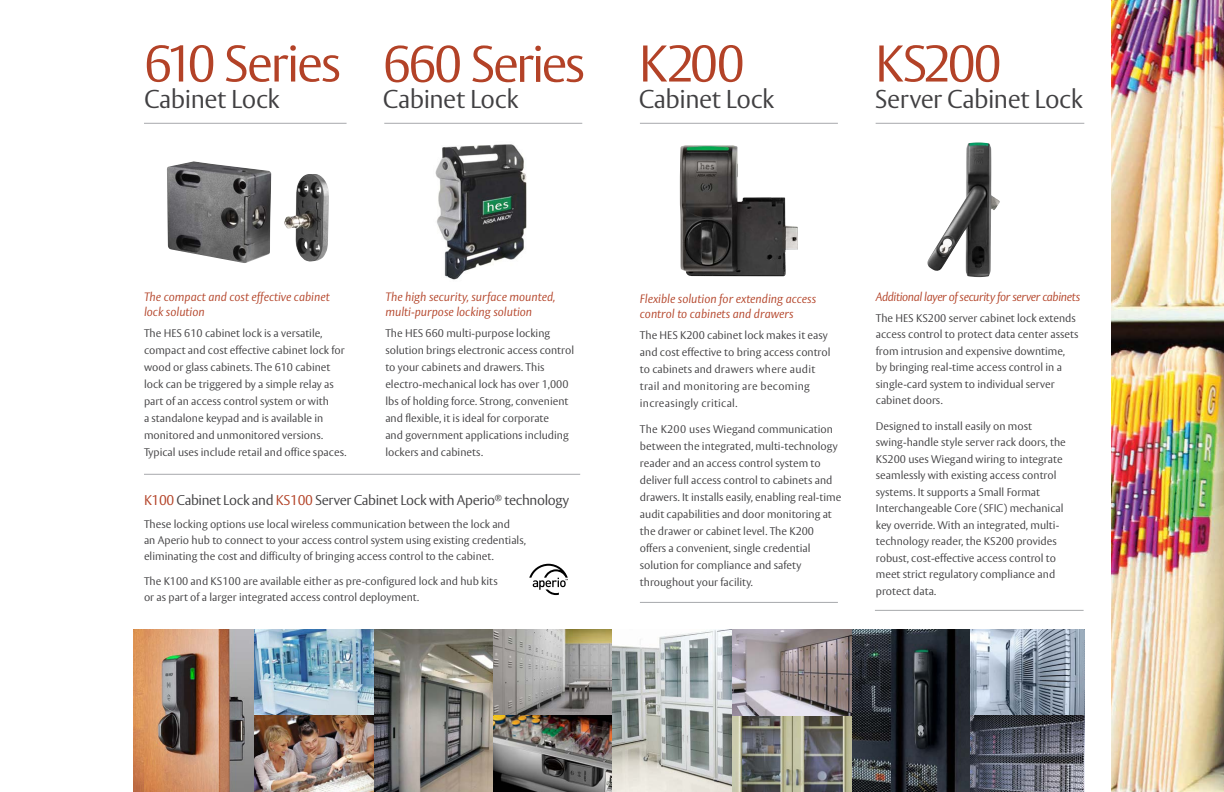
<style>
.page{position:relative;width:1224px;height:792px;background:#fff}
.page>*{position:absolute;margin:0;border:0;box-sizing:border-box;transform-origin:0 0}
.t1{font:300 51px "ASSA Vesta";letter-spacing:-.05em;color:#b34227}
.t2{font:300 25.6px "ASSA Vesta";letter-spacing:-.02em;color:#414042}
.t3{font:300 14px "ASSA Vesta";letter-spacing:-.025em;color:#414042}
.t4{font:italic 300 12px/15px "ASSA Vesta";color:#b34227}
.t5{font:italic 300 12px "ASSA Vesta";letter-spacing:-.035em;color:#b34227}
.t6{font:300 11px/17px "ASSA Vesta";color:#414042}
.s1{color:#b34227}
</style>
<div class="page">
<img style="left:1112px;top:0;width:112px;height:792px">
<img style="left:612px;top:630px;width:120px;height:162px">
<img style="left:852px;top:630px;width:119px;height:162px">
<img style="left:732px;top:716px;width:120px;height:76px">
<svg style="left:971px;top:630px;width:113px;height:85px;background:#97a5b4"></svg>
<svg style="left:732px;top:630px;width:120px;height:86px;background:#9f969a"></svg>
<svg style="left:971px;top:715px;width:113px;height:77px;background:#585b67"></svg>
<hr style="left:640px;top:123px;width:198px;height:1px;background:#a7a9ac">
<hr style="left:640px;top:602px;width:198px;height:1px;background:#a7a9ac">
<img style="left:680px;top:145px;width:118px;height:131px">
<hr style="left:876px;top:123px;width:208px;height:1px;background:#a7a9ac">
<hr style="left:875px;top:610px;width:209px;height:1px;background:#a7a9ac">
<img style="left:927px;top:142px;width:73px;height:135px">
<img style="left:134px;top:630px;width:240px;height:162px">
<svg style="left:374px;top:630px;width:120px;height:162px;background:#837f79"></svg>
<img style="left:254px;top:630px;width:119px;height:85px">
<svg style="left:494px;top:630px;width:118px;height:85px;background:#a09e98"></svg>
<img style="left:254px;top:715px;width:119px;height:77px">
<img style="left:494px;top:715px;width:118px;height:77px">
<hr style="left:144px;top:123px;width:203px;height:1px;background:#a7a9ac">
<img style="left:167px;top:161px;width:162px;height:102px">
<hr style="left:384px;top:123px;width:198px;height:1px;background:#a7a9ac">
<img style="left:435px;top:144px;width:92px;height:136px">
<hr style="left:144px;top:474px;width:436px;height:1px;background:#a7a9ac">
<svg style="left:529px;top:564px;width:39px;height:31px"></svg>
<h1 class="t1" style="left:144px;top:33px;width:199px">610 Series</h1>
<h2 class="t2" style="left:144px;top:83px;width:137px">Cabinet Lock</h2>
<h1 class="t1" style="left:383px;top:33px;width:204px">660 Series</h1>
<h2 class="t2" style="left:383px;top:84px;width:137px">Cabinet Lock</h2>
<h1 class="t1" style="left:639px;top:33px;width:108px">K200</h1>
<h2 class="t2" style="left:639px;top:83px;width:137px">Cabinet Lock</h2>
<h1 class="t1" style="left:875px;top:33px;width:128px">KS200</h1>
<h2 class="t2" style="left:875px;top:83px;width:209px">Server Cabinet Lock</h2>
<p class="t4" style="left:144px;top:290px;width:187px">The compact and cost effective cabinet lock solution</p>
<p class="t6" style="left:144px;top:326px;width:204px">The HES 610 cabinet lock is a versatile, compact and cost effective cabinet lock for wood or glass cabinets. The 610 cabinet lock can be triggered by a simple relay as part of an access control system or with<br>a standalone keypad and is available in monitored and unmonitored versions.<br>Typical uses include retail and office spaces.</p>
<p class="t4" style="left:385px;top:290px;width:172px">The high security, surface mounted, multi-purpose locking solution</p>
<p class="t6" style="left:385px;top:326px;width:190px">The HES 660 multi-purpose locking solution brings electronic access control to your cabinets and drawers. This electro-mechanical lock has over 1,000 lbs of holding force. Strong, convenient and flexible, it is ideal for corporate<br>and government applications including lockers and cabinets.</p>
<p class="t3" style="left:144px;top:492px;width:427px"><span class="s1">K100</span> Cabinet Lock and <span class="s1">KS100</span> Server Cabinet Lock with Aperio<sup>®</sup> technology</p>
<p class="t6" style="left:144px;top:517px;width:384px;line-height:16px">These locking options use local wireless communication between the lock and<br>an Aperio hub to connect to your access control system using existing credentials, eliminating the cost and difficulty of bringing access control to the cabinet.</p>
<p class="t6" style="left:144px;top:574px;width:355px;line-height:16px">The K100 and KS100 are available either as pre-configured lock and hub kits or as part of a larger integrated access control deployment.</p>
<p class="t4" style="left:640px;top:292px;width:178px">Flexible solution for extending access control to cabinets and drawers</p>
<p class="t6" style="left:640px;top:328px;width:192px">The HES K200 cabinet lock makes it easy and cost effective to bring access control to cabinets and drawers where audit trail and monitoring are becoming increasingly critical.</p>
<p class="t6" style="left:640px;top:422px;width:203px">The K200 uses Wiegand communication between the integrated, multi-technology reader and an access control system to deliver full access control to cabinets and drawers. It installs easily, enabling real-time audit capabilities and door monitoring at the drawer or cabinet level. The K200 offers a convenient, single credential solution for compliance and safety throughout your facility.</p>
<p class="t5" style="left:876px;top:290px;width:206px">Additional layer of security for server cabinets</p>
<p class="t6" style="left:876px;top:310px;width:204px;line-height:16.5px">The HES KS200 server cabinet lock extends access control to protect data center assets from intrusion and expensive downtime, by bringing real-time access control in a single-card system to individual server cabinet doors.</p>
<p class="t6" style="left:876px;top:418px;width:191px;line-height:16.5px">Designed to install easily on most swing-handle style server rack doors, the KS200 uses Wiegand wiring to integrate seamlessly with existing access control systems. It supports a Small Format Interchangeable Core (SFIC) mechanical key override. With an integrated, multi&shy;technology reader, the KS200 provides robust, cost-effective access control to meet strict regulatory compliance and protect data.</p>
</div>
